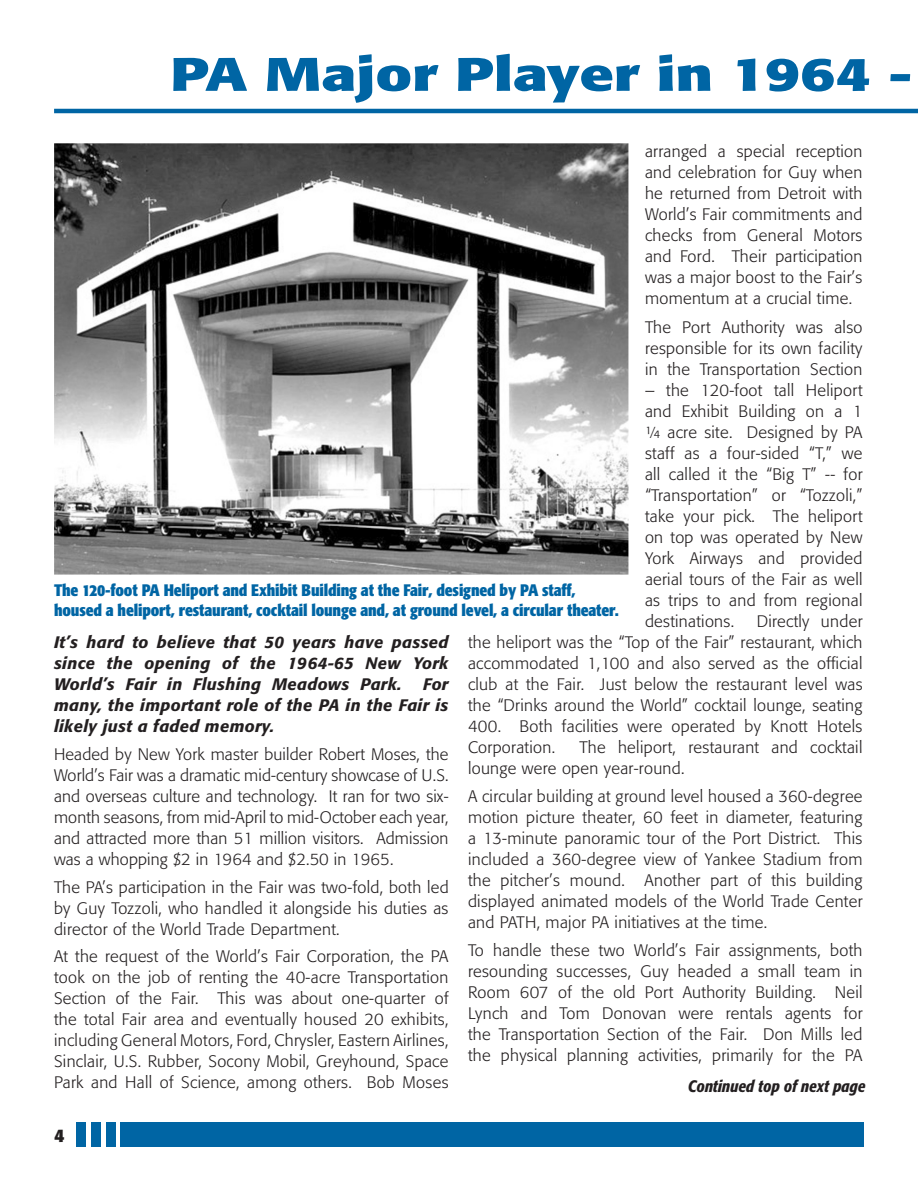
<style>
.page{position:relative;width:918px;height:1188px;background:#fff}
.page>*{position:absolute;margin:0;border:0;box-sizing:border-box;transform-origin:0 0}
.t1{font:700 46.5px "Formata";color:#0065a4;scale:1.3 1}
.t2{font:700 18px "Formata";color:#231f20}
.t3{font:300 16.5px/21px "Formata";letter-spacing:.02em;color:#231f20;text-align:justify}
.t4{font:italic 500 16.5px/21px "Formata";letter-spacing:.02em;color:#231f20;text-align:justify}
.t5{font:700 condensed 16.5px/19.5px "Formata";letter-spacing:-.01em;color:#0065a4}
.t6{font:italic 500 condensed 16.5px "Formata";color:#231f20}
</style>
<div class="page">
<div style="left:106px;top:1122px;width:10px;height:25px;background:#0065a4"></div>
<div style="left:91px;top:1122px;width:10px;height:25px;background:#0065a4"></div>
<div style="left:76px;top:1122px;width:10px;height:25px;background:#0065a4"></div>
<div style="left:121px;top:1122px;width:743px;height:25px;background:#0065a4"></div>
<hr style="left:54px;top:109px;width:864px;height:4px;background:#0065a4">
<img style="left:54px;top:143px;width:574px;height:432px">
<h1 class="t1" style="left:170px;top:45px;width:572px">PA Major Player in 1964 -</h1>
<p class="t3" style="left:645px;top:141px;width:219px">arranged a special reception and celebration for Guy when he returned from Detroit with World’s Fair commitments and checks from General Motors and Ford. Their participation was a major boost to the Fair’s momentum at a crucial time.</p>
<p class="t3" style="left:645px;top:317px;width:219px">The Port Authority was also responsible for its own facility in the Transportation Section</p>
<p class="t3" style="left:645px;top:380px;width:219px">– the 120-foot tall Heliport and Exhibit Building on a 1 ¼ acre site. Designed by PA staff as a four-sided “T,” we all called it the “Big T” -- for “Transportation” or “Tozzoli,” take your pick. The heliport on top was operated by New York Airways and provided aerial tours of the Fair as well as trips to and from regional destinations.</p>
<p class="t5" style="left:54px;top:581px;width:566px">The 120-foot PA Heliport and Exhibit Building at the Fair, designed by PA staff, housed a heliport, restaurant, cocktail lounge and, at ground level, a circular theater.</p>
<p class="t3" style="left:468px;top:611px;width:396px;text-indent:289px">Directly under the heliport was the “Top of the Fair” restaurant, which accommodated 1,100 and also served as the official club at the Fair. Just below the restaurant level was the “Drinks around the World” cocktail lounge, seating 400. Both facilities were operated by Knott Hotels Corporation.</p>
<p class="t4" style="left:54px;top:632px;width:396px">It’s hard to believe that 50 years have passed since the opening of the 1964-65 New York World’s Fair in Flushing Meadows Park.</p>
<p class="t4" style="left:54px;top:674px;width:396px;text-indent:369px">For many, the important role of the PA in the Fair is likely just a faded memory.</p>
<p class="t3" style="left:54px;top:744px;width:396px">Headed by New York master builder Robert Moses, the World’s Fair was a dramatic mid-century showcase of U.S. and overseas culture and technology. It ran for two six&shy;month seasons, from mid-April to mid-October each year, and attracted more than 51 million visitors. Admission was a whopping $2 in 1964 and $2.50 in 1965.</p>
<p class="t3" style="left:54px;top:876px;width:396px">The PA’s participation in the Fair was two-fold, both led by Guy Tozzoli, who handled it alongside his duties as director of the World Trade Department.</p>
<p class="t3" style="left:54px;top:946px;width:396px">At the request of the World’s Fair Corporation, the PA took on the job of renting the 40-acre Transportation Section of the Fair. This was about one-quarter of the total Fair area and eventually housed 20 exhibits, including General Motors, Ford, Chrysler, Eastern Airlines, Sinclair, U.S. Rubber, Socony Mobil, Greyhound, Space Park and Hall of Science, among others. Bob Moses</p>
<p class="t3" style="left:468px;top:737px;width:396px;text-indent:112px">The heliport, restaurant and cocktail lounge were open year-round.</p>
<p class="t3" style="left:468px;top:786px;width:396px">A circular building at ground level housed a 360-degree motion picture theater, 60 feet in diameter, featuring a 13-minute panoramic tour of the Port District. This included a 360-degree view of Yankee Stadium from the pitcher’s mound. Another part of this building displayed animated models of the World Trade Center and PATH, major PA initiatives at the time.</p>
<p class="t3" style="left:468px;top:939px;width:396px">To handle these two World’s Fair assignments, both resounding successes, Guy headed a small team in Room 607 of the old Port Authority Building. Neil Lynch and Tom Donovan were rentals agents for the Transportation Section of the Fair. Don Mills led the physical planning activities, primarily for the PA</p>
<p class="t6" style="left:688px;top:1076px;width:179px">Continued top of next page</p>
<p class="t2" style="left:54px;top:1124px;width:12px">4</p>
</div>
